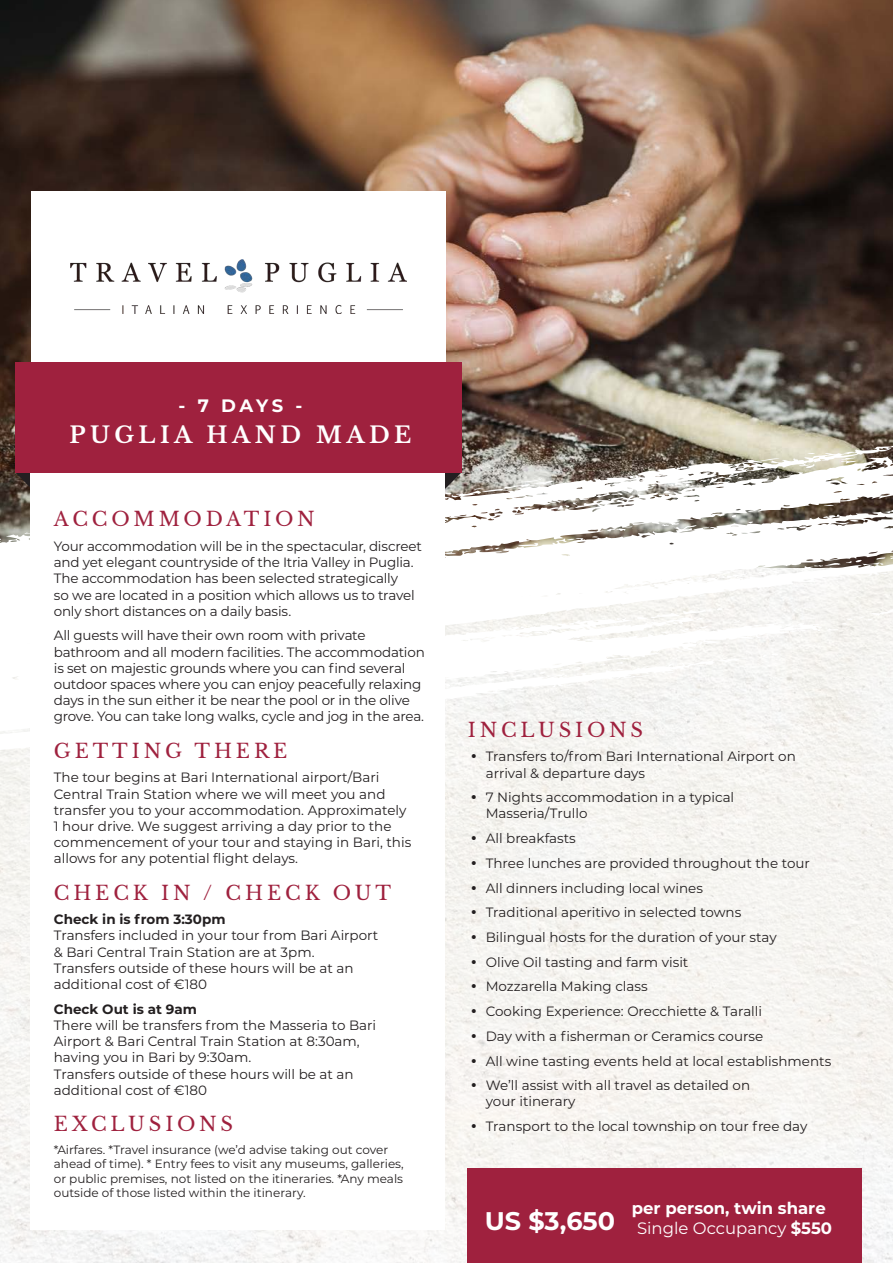
<style>
.page{position:relative;width:893px;height:1263px;background:#fff}
.page>*{position:absolute;margin:0;border:0;box-sizing:border-box;transform-origin:0 0}
.t1{font:700 25.5px "Montserrat";color:#fff}
.t2{font:700 22.5px "Libre Baskerville";letter-spacing:.2em;color:#fff}
.Green_Body_heading{font:19.5px "Libre Baskerville";letter-spacing:.2em;color:#9f213e}
.t3{font:700 18px "Montserrat";color:#fff}
.t4{font:700 16.5px "Montserrat";color:#fff}
.t5{font:16.5px "Montserrat";color:#fff}
.Body{font:13.5px/16.2px "Montserrat";color:#231f20}
.Body_8_pt{font:12px/14.4px "Montserrat";color:#231f20}
.s1{font-weight:700}
</style>
<div class="page">
<img style="left:0;top:693px;width:893px;height:570px">
<img style="left:0;top:0;width:893px;height:444px">
<svg style="left:0;top:444px;width:893px;height:249px"></svg>
<svg style="left:801px;top:555px;width:92px;height:25px"></svg>
<svg style="left:840px;top:457px;width:16px;height:7px"></svg>
<svg style="left:799px;top:464px;width:18px;height:5px"></svg>
<svg style="left:661px;top:524px;width:9px;height:2px"></svg>
<svg style="left:662px;top:476px;width:69px;height:18px"></svg>
<svg style="left:625px;top:475px;width:11px;height:4px"></svg>
<svg style="left:564px;top:502px;width:14px;height:5px"></svg>
<svg style="left:485px;top:547px;width:15px;height:4px"></svg>
<svg style="left:474px;top:478px;width:80px;height:14px"></svg>
<svg style="left:24px;top:532px;width:7px;height:3px"></svg>
<svg style="left:827px;top:605px;width:66px;height:26px"></svg>
<svg style="left:0;top:556px;width:823px;height:248px;fill:#f8f7f4"></svg>
<svg style="left:715px;top:657px;width:32px;height:6px"></svg>
<svg style="left:598px;top:663px;width:8px;height:3px"></svg>
<svg style="left:762px;top:558px;width:22px;height:2px"></svg>
<svg style="left:637px;top:608px;width:86px;height:25px"></svg>
<svg style="left:485px;top:667px;width:97px;height:24px"></svg>
<svg style="left:694px;top:576px;width:10px;height:4px"></svg>
<svg style="left:602px;top:604px;width:11px;height:2px"></svg>
<svg style="left:445px;top:680px;width:25px;height:7px"></svg>
<svg style="left:608px;top:554px;width:7px;height:2px"></svg>
<svg style="left:524px;top:569px;width:16px;height:6px"></svg>
<svg style="left:483px;top:576px;width:18px;height:4px"></svg>
<svg style="left:0;top:615px;width:27px;height:8px"></svg>
<svg style="left:15px;top:472px;width:16px;height:20px"></svg>
<svg style="left:445px;top:472px;width:17px;height:29px"></svg>
<div style="left:31px;top:191px;width:415px;height:281px;background:#fff"></div>
<div style="left:31px;top:417px;width:414px;height:812px;background:#fff"></div>
<div style="left:15px;top:362px;width:447px;height:110px;background:#9f213e"></div>
<img style="left:70px;top:260px;width:336px;height:54px">
<div style="left:468px;top:1168px;width:394px;height:95px;background:#9f213e"></div>
<svg style="left:472px;top:754px;width:4px;height:4px"></svg>
<svg style="left:472px;top:795px;width:4px;height:4px"></svg>
<svg style="left:472px;top:836px;width:4px;height:4px"></svg>
<svg style="left:472px;top:861px;width:4px;height:4px"></svg>
<svg style="left:472px;top:886px;width:4px;height:4px"></svg>
<svg style="left:472px;top:910px;width:4px;height:4px"></svg>
<svg style="left:472px;top:935px;width:4px;height:4px"></svg>
<svg style="left:472px;top:960px;width:4px;height:4px"></svg>
<svg style="left:472px;top:984px;width:4px;height:4px"></svg>
<svg style="left:472px;top:1009px;width:4px;height:4px"></svg>
<svg style="left:472px;top:1034px;width:4px;height:4px"></svg>
<svg style="left:472px;top:1058px;width:4px;height:4px"></svg>
<svg style="left:472px;top:1083px;width:4px;height:4px"></svg>
<svg style="left:472px;top:1124px;width:4px;height:4px"></svg>
<p class="t3" style="left:179px;top:392px;width:125px">- 7 DAYS -</p>
<p class="t2" style="left:70px;top:421px;width:343px">PUGLIA HAND MADE</p>
<p class="Green_Body_heading" style="left:54px;top:507px;width:262px">ACCOMMODATION</p>
<p class="Body" style="left:54px;top:538px;width:370px">Your accommodation will be in the spectacular, discreet and yet elegant countryside of the Itria Valley in Puglia.<br>The accommodation has been selected strategically<br>so we are located in a position which allows us to travel only short distances on a daily basis.</p>
<p class="Body" style="left:54px;top:627px;width:372px">All guests will have their own room with private bathroom and all modern facilities. The accommodation is set on majestic grounds where you can find several outdoor spaces where you can enjoy peacefully relaxing days in the sun either it be near the pool or in the olive grove. You can take long walks, cycle and jog in the area.</p>
<p class="Green_Body_heading" style="left:54px;top:739px;width:235px">GETTING THERE</p>
<p class="Body" style="left:54px;top:769px;width:359px">The tour begins at Bari International airport/Bari Central Train Station where we will meet you and transfer you to your accommodation. Approximately 1 hour drive. We suggest arriving a day prior to the commencement of your tour and staying in Bari, this allows for any potential flight delays.</p>
<p class="Green_Body_heading" style="left:54px;top:880px;width:339px">CHECK IN / CHECK OUT</p>
<p class="Body" style="left:54px;top:911px;width:326px"><span class="s1">Check in is from 3:30pm<br></span>Transfers included in your tour from Bari Airport &amp; Bari Central Train Station are at 3pm.<br>Transfers outside of these hours will be at an additional cost of €180</p>
<p class="Body" style="left:54px;top:1000px;width:324px"><span class="s1">Check Out is at 9am<br></span>There will be transfers from the Masseria to Bari Airport &amp; Bari Central Train Station at 8:30am, having you in Bari by 9:30am.<br>Transfers outside of these hours will be at an additional cost of €180</p>
<p class="Green_Body_heading" style="left:54px;top:1112px;width:181px">EXCLUSIONS</p>
<p class="Body_8_pt" style="left:54px;top:1142px;width:351px">*Airfares. *Travel insurance (we’d advise taking out cover ahead of time). * Entry fees to visit any museums, galleries, or public premises, not listed on the itineraries. *Any meals outside of those listed within the itinerary.</p>
<p class="Green_Body_heading" style="left:468px;top:718px;width:177px">INCLUSIONS</p>
<p class="Body" style="left:486px;top:748px;width:312px">Transfers to/from Bari International Airport on arrival &amp; departure days</p>
<p class="Body" style="left:486px;top:789px;width:250px">7 Nights accommodation in a typical<br>Masseria/Trullo</p>
<p class="Body" style="left:486px;top:830px;width:91px">All breakfasts</p>
<p class="Body" style="left:486px;top:854px;width:326px">Three lunches are provided throughout the tour</p>
<p class="Body" style="left:486px;top:879px;width:219px">All dinners including local wines</p>
<p class="Body" style="left:486px;top:904px;width:257px">Traditional aperitivo in selected towns</p>
<p class="Body" style="left:486px;top:929px;width:292px">Bilingual hosts for the duration of your stay</p>
<p class="Body" style="left:486px;top:953px;width:204px">Olive Oil tasting and farm visit</p>
<p class="Body" style="left:486px;top:978px;width:163px">Mozzarella Making class</p>
<p class="Body" style="left:486px;top:1003px;width:278px">Cooking Experience: Orecchiette &amp; Taralli</p>
<p class="Body" style="left:486px;top:1027px;width:279px">Day with a fisherman or Ceramics course</p>
<p class="Body" style="left:486px;top:1052px;width:347px">All wine tasting events held at local establishments</p>
<p class="Body" style="left:486px;top:1077px;width:266px">We’ll assist with all travel as detailed on your itinerary</p>
<p class="Body" style="left:486px;top:1118px;width:323px">Transport to the local township on tour free day</p>
<p class="t1" style="left:485px;top:1203px;width:132px">US $3,650</p>
<p class="t4" style="left:632px;top:1196px;width:195px">per person, twin share</p>
<p class="t5" style="left:637px;top:1217px;width:196px">Single Occupancy <span class="s1">$550</span></p>
</div>
